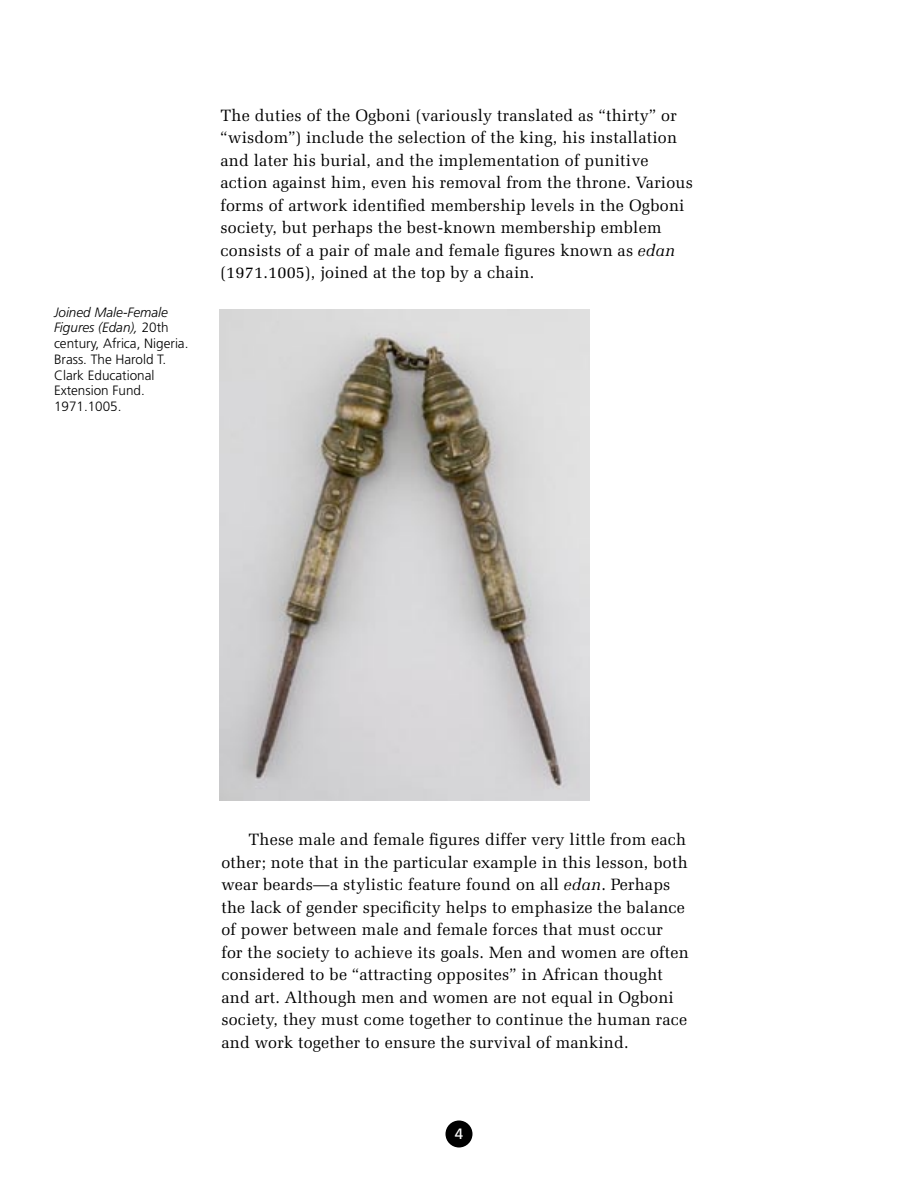
<style>
.page{position:relative;width:918px;height:1188px;background:#fff}
.page>*{position:absolute;margin:0;border:0;box-sizing:border-box;transform-origin:0 0}
.easy_read_text_11_15{font:16.5px/22.5px "Zapf Elliptical 711 BT";letter-spacing:.015em;color:#000}
.t1{font:15px "Frutiger";color:#fff}
.t2{font:300 13.5px/15.8px "Frutiger";color:#000}
.s1{font-style:italic}
</style>
<div class="page">
<div style="left:446px;top:1120px;width:26px;height:28px;background:#000;border-radius:50%"></div>
<img style="left:219px;top:310px;width:370px;height:491px">
<p class="t2" style="left:54px;top:304px;width:136px"><span class="s1">Joined Male-Female<br>Figures (Edan),</span> 20th century, Africa, Nigeria.<br>Brass. The Harold T.<br>Clark Educational<br>Extension Fund.<br>1971.1005.</p>
<p class="easy_read_text_11_15" style="left:220px;top:104px;width:474px">The duties of the Ogboni (variously translated as “thirty” or “wisdom”) include the selection of the king, his installation and later his burial, and the implementation of punitive action against him, even his removal from the throne. Various forms of artwork identified membership levels in the Ogboni society, but perhaps the best-known membership emblem consists of a pair of male and female figures known as <span class="s1">edan </span>(1971.1005), joined at the top by a chain.</p>
<p class="easy_read_text_11_15" style="left:221px;top:828px;width:469px;text-indent:27px">These male and female figures differ very little from each other; note that in the particular example in this lesson, both wear beards—a stylistic feature found on all <span class="s1">edan</span>. Perhaps the lack of gender specificity helps to emphasize the balance of power between male and female forces that must occur<br>for the society to achieve its goals. Men and women are often considered to be “attracting opposites” in African thought and art. Although men and women are not equal in Ogboni society, they must come together to continue the human race and work together to ensure the survival of mankind.</p>
<p class="t1" style="left:455px;top:1125px;width:10px">4</p>
</div>
